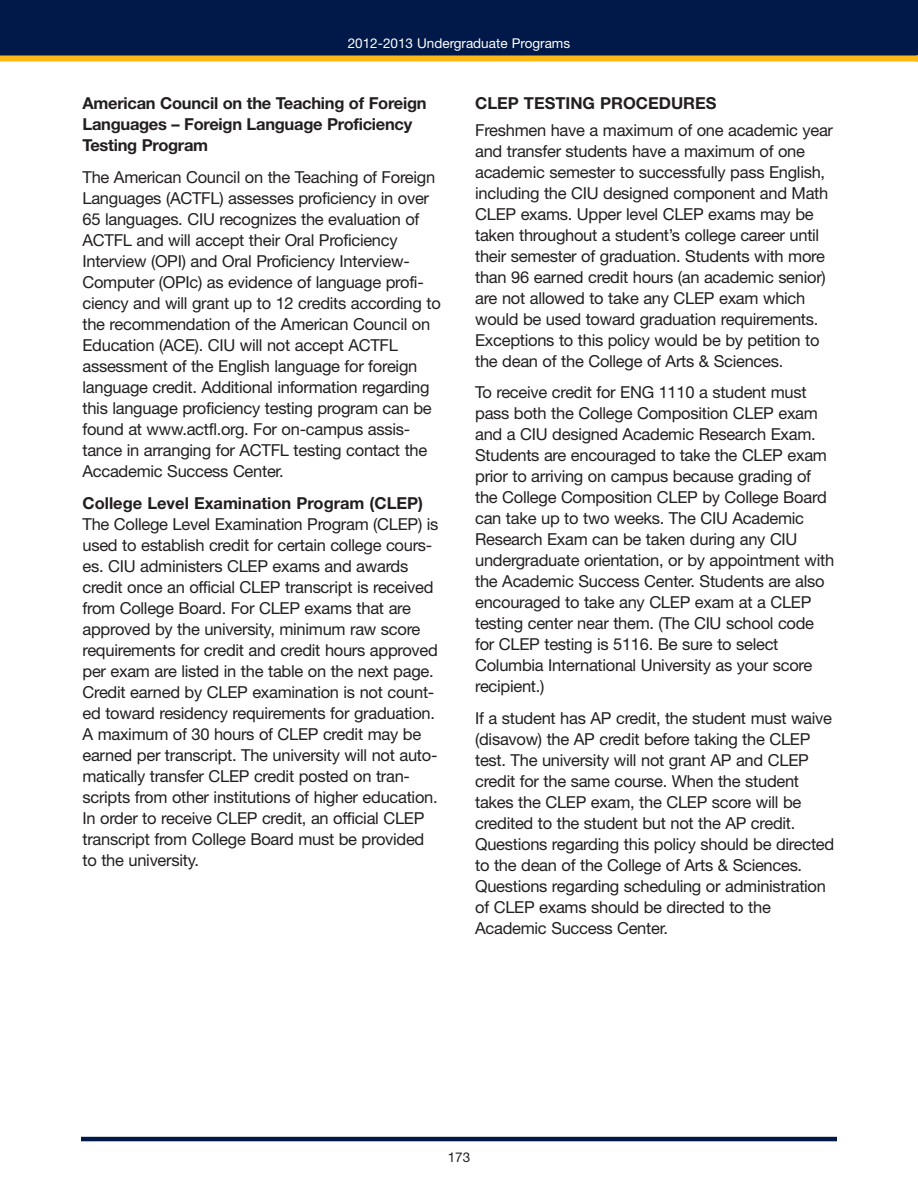
<style>
.page{position:relative;width:918px;height:1188px;background:#fff}
.page>*{position:absolute;margin:0;border:0;box-sizing:border-box;transform-origin:0 0}
.t1{font:16.5px/21px "Helvetica Neue";letter-spacing:-.015em;color:#231f20}
.t2{font:700 16.5px/21px "Helvetica Neue";letter-spacing:-.015em;color:#231f20}
.t3{font:13.5px "Helvetica Neue";color:#fff}
.t4{font:13.5px "Helvetica Neue";color:#231f20}
.s1{font-weight:700}
</style>
<div class="page">
<div style="left:0;top:0;width:918px;height:58px;background:#001948"></div>
<div style="left:0;top:56px;width:918px;height:6px;background:#fcb814"></div>
<hr style="left:81px;top:1137px;width:756px;height:4px;background:#001948">
<p class="t3" style="left:348px;top:32px;width:224px">2012-2013 Undergraduate Programs</p>
<p class="t2" style="left:82px;top:92px;width:346px">American Council on the Teaching of Foreign<br>Languages – Foreign Language Proficiency<br>Testing Program</p>
<p class="t1" style="left:82px;top:165px;width:360px">The American Council on the Teaching of Foreign Languages (ACTFL) assesses proficiency in over 65 languages. CIU recognizes the evaluation of ACTFL and will accept their Oral Proficiency Interview (OPI) and Oral Proficiency Interview-Computer (OPIc) as evidence of language profi&shy;ciency and will grant up to 12 credits according to the recommendation of the American Council on Education (ACE). CIU will not accept ACTFL assessment of the English language for foreign language credit. Additional information regarding this language proficiency testing program can be found at www.actfl.org. For on-campus assis&shy;tance in arranging for ACTFL testing contact the Accademic Success Center.</p>
<p class="t1" style="left:82px;top:491px;width:357px"><span class="s1">College Level Examination Program (CLEP)<br></span>The College Level Examination Program (CLEP) is used to establish credit for certain college cours&shy;es. CIU administers CLEP exams and awards credit once an official CLEP transcript is received from College Board. For CLEP exams that are approved by the university, minimum raw score requirements for credit and credit hours approved per exam are listed in the table on the next page.<br>Credit earned by CLEP examination is not count&shy;ed toward residency requirements for graduation.<br>A maximum of 30 hours of CLEP credit may be earned per transcript. The university will not auto&shy;matically transfer CLEP credit posted on tran&shy;scripts from other institutions of higher education.<br>In order to receive CLEP credit, an official CLEP transcript from College Board must be provided to the university.</p>
<p class="t1" style="left:475px;top:89px;width:359px;line-height:26.4px"><span class="s1">CLEP TESTING PROCEDURES<br></span>Freshmen have a maximum of one academic year</p>
<p class="t1" style="left:475px;top:139px;width:355px">and transfer students have a maximum of one academic semester to successfully pass English, including the CIU designed component and Math CLEP exams. Upper level CLEP exams may be taken throughout a student’s college career until their semester of graduation. Students with more than 96 earned credit hours (an academic senior) are not allowed to take any CLEP exam which would be used toward graduation requirements.<br>Exceptions to this policy would be by petition to the dean of the College of Arts &amp; Sciences.</p>
<p class="t1" style="left:475px;top:381px;width:361px">To receive credit for ENG 1110 a student must pass both the College Composition CLEP exam and a CIU designed Academic Research Exam.<br>Students are encouraged to take the CLEP exam prior to arriving on campus because grading of the College Composition CLEP by College Board can take up to two weeks. The CIU Academic Research Exam can be taken during any CIU undergraduate orientation, or by appointment with the Academic Success Center. Students are also encouraged to take any CLEP exam at a CLEP testing center near them. (The CIU school code for CLEP testing is 5116. Be sure to select Columbia International University as your score recipient.)</p>
<p class="t1" style="left:475px;top:707px;width:361px">If a student has AP credit, the student must waive (disavow) the AP credit before taking the CLEP test. The university will not grant AP and CLEP credit for the same course. When the student takes the CLEP exam, the CLEP score will be credited to the student but not the AP credit.<br>Questions regarding this policy should be directed to the dean of the College of Arts &amp; Sciences.<br>Questions regarding scheduling or administration of CLEP exams should be directed to the Academic Success Center.</p>
<p class="t4" style="left:448px;top:1146px;width:24px">173</p>
</div>
